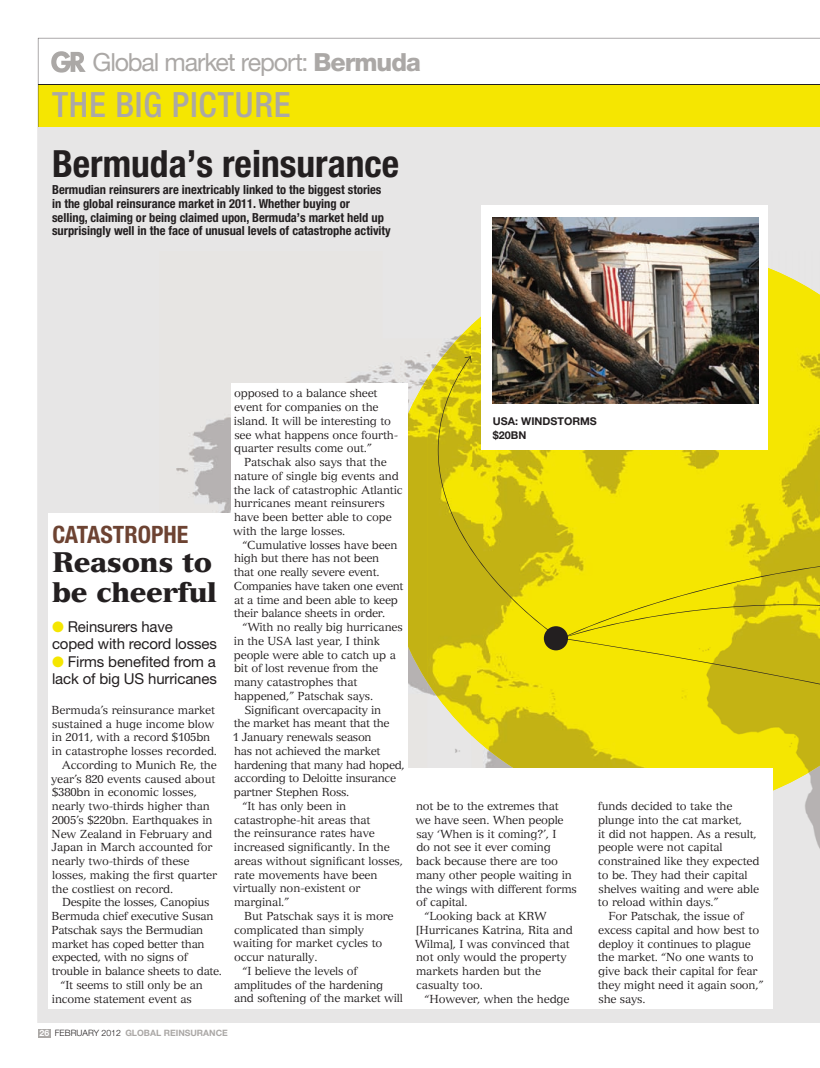
<style>
.page{position:relative;width:820px;height:1068px;background:#fff}
.page>*{position:absolute;margin:0;border:0;box-sizing:border-box;transform-origin:0 0}
.t1{font:700 condensed 37.5px "Helvetica Neue LT Pro";color:#231f20}
.t2{font:500 condensed 34.88px "Helvetica Neue LT Pro";letter-spacing:.02em;color:#aba8a6}
.t3{font:900 27.5px/30px "Versailles LT Com";letter-spacing:-.02em;color:#231f20}
.t4{font:25px "Helvetica Neue LT Pro";letter-spacing:-.04em;color:#aba8a6}
.t5{font:700 condensed 24px "Helvetica Neue LT Pro";color:#6d4332}
.t6{font:15px/17.5px "Helvetica Neue LT Pro";letter-spacing:-.01em;color:#231f20}
.t7{font:700 condensed 12.5px/13.8px "Helvetica Neue LT Pro";color:#231f20}
.t8{font:11.25px/13.8px "Versailles LT Com";letter-spacing:-.02em;color:#231f20}
.t9{font:700 10.75px/13.8px "Helvetica Neue LT Pro";color:#231f20}
.t10{font:700 8.75px "Helvetica Neue LT Pro";color:#aba8a6}
.s1{font-weight:800}
.s2{color:#f5e601}
.s3{color:#fff}
.s4{font-weight:300;color:#231f20}
</style>
<div class="page">
<svg style="left:38px;top:38px;width:782px;height:89px"></svg>
<div style="left:38px;top:1029px;width:13px;height:9px;background:#aba8a6"></div>
<hr style="left:38px;top:84px;width:782px;height:1px;background:#231f20">
<svg style="left:51px;top:51px;width:35px;height:22px"></svg>
<hr style="left:38px;top:127px;width:782px;height:1px;background:#231f20">
<div style="left:38px;top:128px;width:782px;height:895px;background:#e7e6e6"></div>
<img style="left:176px;top:366px;width:206px;height:147px">
<img style="left:382px;top:354px;width:45px;height:24px">
<img style="left:382px;top:382px;width:45px;height:387px">
<img style="left:427px;top:749px;width:45px;height:20px">
<img style="left:472px;top:252px;width:90px;height:517px">
<img style="left:768px;top:268px;width:52px;height:88px">
<img style="left:427px;top:324px;width:45px;height:412px">
<img style="left:383px;top:378px;width:45px;height:305px">
<div style="left:49px;top:561px;width:188px;height:448px;background:#fff"></div>
<div style="left:231px;top:384px;width:176px;height:625px;background:#fff"></div>
<div style="left:49px;top:513px;width:340px;height:194px;background:#fff"></div>
<div style="left:404px;top:769px;width:182px;height:240px;background:#fff"></div>
<div style="left:586px;top:769px;width:187px;height:240px;background:#fff"></div>
<div style="left:482px;top:205px;width:286px;height:244px;background:#fff"></div>
<img style="left:493px;top:217px;width:265px;height:139px">
<svg style="left:564px;top:639px;width:256px;height:210px"></svg>
<svg style="left:438px;top:356px;width:382px;height:283px;background:#d2c52c"></svg>
<div style="left:544px;top:626px;width:24px;height:24px;background:#231f20;border-radius:50%"></div>
<h3 class="t4" style="left:92px;top:53px;width:330px">Global market report: <span class="s1">Bermuda</span></h3>
<h2 class="t2" style="left:52px;top:92px;width:240px">THE BIG PICTURE</h2>
<h1 class="t1" style="left:52px;top:150px;width:349px">Bermuda’s reinsurance</h1>
<p class="t7" style="left:52px;top:184px;width:340px">Bermudian reinsurers are inextricably linked to the biggest stories in the global reinsurance market in 2011. Whether buying or<br>selling, claiming or being claimed upon, Bermuda’s market held up surprisingly well in the face of unusual levels of catastrophe activity</p>
<h3 class="t5" style="left:53px;top:526px;width:137px">CATASTROPHE</h3>
<h3 class="t3" style="left:52px;top:547px;width:166px">Reasons to be cheerful</h3>
<h3 class="t6" style="left:52px;top:619px;width:166px"><span class="s2">●</span> Reinsurers have coped with record losses</h3>
<h3 class="t6" style="left:52px;top:654px;width:166px"><span class="s2">●</span> Firms benefited from a lack of big US hurricanes</h3>
<p class="t8" style="left:52px;top:703px;width:165px">Bermuda’s reinsurance market</p>
<p class="t8" style="left:52px;top:717px;width:164px">sustained a huge income blow</p>
<p class="t8" style="left:52px;top:730px;width:160px">in 2011, with a record $105bn</p>
<p class="t8" style="left:52px;top:744px;width:167px">in catastrophe losses recorded.</p>
<p class="t8" style="left:62px;top:758px;width:157px">According to Munich Re, the</p>
<p class="t8" style="left:51px;top:772px;width:166px">year’s 820 events caused about</p>
<p class="t8" style="left:52px;top:785px;width:146px">$380bn in economic losses,</p>
<p class="t8" style="left:52px;top:799px;width:159px">nearly two-thirds higher than</p>
<p class="t8" style="left:52px;top:813px;width:162px">2005’s $220bn. Earthquakes in</p>
<p class="t8" style="left:52px;top:827px;width:162px">New Zealand in February and</p>
<p class="t8" style="left:52px;top:840px;width:162px">Japan in March accounted for</p>
<p class="t8" style="left:52px;top:854px;width:139px">nearly two-thirds of these</p>
<p class="t8" style="left:52px;top:868px;width:167px">losses, making the first quarter</p>
<p class="t8" style="left:52px;top:882px;width:123px">the costliest on record.</p>
<p class="t8" style="left:62px;top:895px;width:149px">Despite the losses, Canopius</p>
<p class="t8" style="left:52px;top:909px;width:163px">Bermuda chief executive Susan</p>
<p class="t8" style="left:52px;top:923px;width:153px">Patschak says the Bermudian</p>
<p class="t8" style="left:52px;top:937px;width:154px">market has coped better than</p>
<p class="t8" style="left:52px;top:950px;width:137px">expected, with no signs of</p>
<p class="t8" style="left:52px;top:964px;width:172px">trouble in balance sheets to date.</p>
<p class="t8" style="left:60px;top:978px;width:144px">“It seems to still only be an</p>
<p class="t8" style="left:52px;top:992px;width:141px">income statement event as</p>
<p class="t8" style="left:234px;top:387px;width:166px">opposed to a balance sheet event for companies on the island. It will be interesting to see what happens once fourth&shy;quarter results come out.”</p>
<p class="t8" style="left:233px;top:455px;width:171px;text-indent:11px">Patschak also says that the nature of single big events and the lack of catastrophic Atlantic hurricanes meant reinsurers have been better able to cope with the large losses.</p>
<p class="t8" style="left:234px;top:538px;width:171px;text-indent:9px">“Cumulative losses have been high but there has not been<br>that one really severe event.<br>Companies have taken one event at a time and been able to keep their balance sheets in order.</p>
<p class="t8" style="left:242px;top:620px;width:162px">“With no really big hurricanes</p>
<p class="t8" style="left:234px;top:634px;width:147px">in the USA last year, I think</p>
<p class="t8" style="left:234px;top:648px;width:163px">people were able to catch up a</p>
<p class="t8" style="left:234px;top:661px;width:146px">bit of lost revenue from the</p>
<p class="t8" style="left:234px;top:675px;width:125px">many catastrophes that</p>
<p class="t8" style="left:234px;top:689px;width:141px">happened,” Patschak says.</p>
<p class="t8" style="left:244px;top:703px;width:138px">Significant overcapacity in</p>
<p class="t8" style="left:234px;top:716px;width:157px">the market has meant that the</p>
<p class="t8" style="left:233px;top:730px;width:140px">1 January renewals season</p>
<p class="t8" style="left:234px;top:744px;width:148px">has not achieved the market</p>
<p class="t8" style="left:234px;top:758px;width:172px">hardening that many had hoped,</p>
<p class="t8" style="left:234px;top:771px;width:164px">according to Deloitte insurance</p>
<p class="t8" style="left:234px;top:785px;width:117px">partner Stephen Ross.</p>
<p class="t8" style="left:242px;top:799px;width:105px">“It has only been in</p>
<p class="t8" style="left:234px;top:813px;width:138px">catastrophe-hit areas that</p>
<p class="t8" style="left:234px;top:826px;width:143px">the reinsurance rates have</p>
<p class="t8" style="left:234px;top:840px;width:157px">increased significantly. In the</p>
<p class="t8" style="left:234px;top:854px;width:170px">areas without significant losses,</p>
<p class="t8" style="left:234px;top:868px;width:145px">rate movements have been</p>
<p class="t8" style="left:233px;top:881px;width:129px">virtually non-existent or</p>
<p class="t8" style="left:234px;top:895px;width:57px">marginal.”</p>
<p class="t8" style="left:244px;top:909px;width:151px">But Patschak says it is more</p>
<p class="t8" style="left:234px;top:923px;width:131px">complicated than simply</p>
<p class="t8" style="left:233px;top:936px;width:151px">waiting for market cycles to</p>
<p class="t8" style="left:234px;top:950px;width:85px">occur naturally.</p>
<p class="t8" style="left:242px;top:964px;width:117px">“I believe the levels of</p>
<p class="t8" style="left:234px;top:978px;width:151px">amplitudes of the hardening</p>
<p class="t8" style="left:234px;top:991px;width:170px">and softening of the market will</p>
<p class="t10" style="left:40px;top:1029px;width:190px"><span class="s3">26</span> <span class="s4">FEBRUARY 2012</span> GLOBAL REINSURANCE</p>
<p class="t9" style="left:493px;top:415px;width:105px">USA: WINDSTORMS $20BN</p>
<p class="t8" style="left:416px;top:799px;width:144px">not be to the extremes that</p>
<p class="t8" style="left:415px;top:813px;width:150px">we have seen. When people</p>
<p class="t8" style="left:416px;top:827px;width:141px">say ‘When is it coming?’, I</p>
<p class="t8" style="left:416px;top:840px;width:136px">do not see it ever coming</p>
<p class="t8" style="left:416px;top:854px;width:143px">back because there are too</p>
<p class="t8" style="left:416px;top:868px;width:157px">many other people waiting in</p>
<p class="t8" style="left:416px;top:882px;width:163px">the wings with different forms</p>
<p class="t8" style="left:416px;top:895px;width:53px">of capital.</p>
<p class="t8" style="left:424px;top:909px;width:124px">“Looking back at KRW</p>
<p class="t8" style="left:416px;top:923px;width:158px">[Hurricanes Katrina, Rita and</p>
<p class="t8" style="left:415px;top:937px;width:157px">Wilma], I was convinced that</p>
<p class="t8" style="left:416px;top:950px;width:152px">not only would the property</p>
<p class="t8" style="left:416px;top:964px;width:127px">markets harden but the</p>
<p class="t8" style="left:416px;top:978px;width:68px">casualty too.</p>
<p class="t8" style="left:424px;top:992px;width:147px">“However, when the hedge</p>
<p class="t8" style="left:598px;top:799px;width:163px">funds decided to take the plunge into the cat market,<br>it did not happen. As a result, people were not capital constrained like they expected to be. They had their capital shelves waiting and were able to reload within days.”</p>
<p class="t8" style="left:598px;top:909px;width:167px;text-indent:11px">For Patschak, the issue of excess capital and how best to deploy it continues to plague the market. “No one wants to give back their capital for fear they might need it again soon,” she says.</p>
</div>
